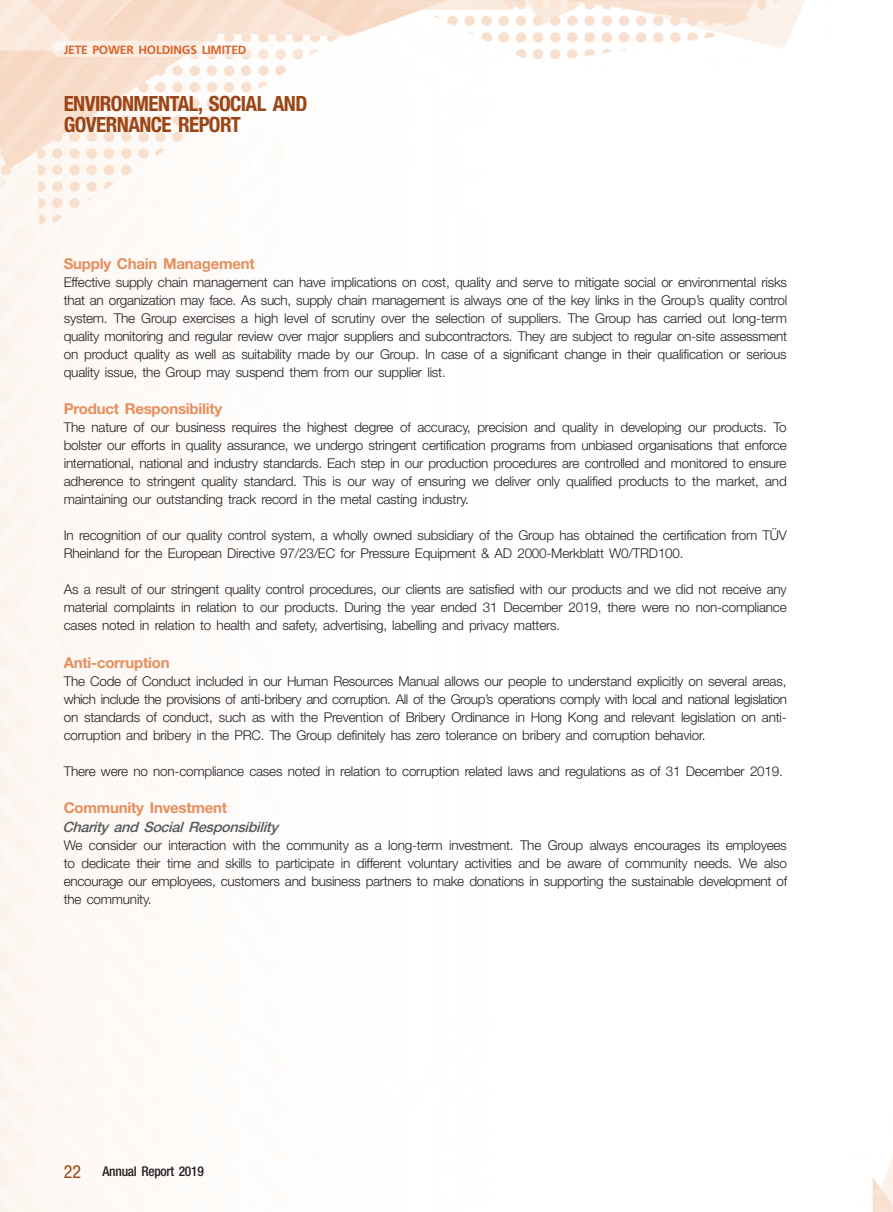
<style>
.page{position:relative;width:893px;height:1212px;background:#fff}
.page>*{position:absolute;margin:0;border:0;box-sizing:border-box;transform-origin:0 0}
.t1{font:700 condensed 21px/21px "Helvetica Neue LT Std";letter-spacing:-.03em;color:#9b4416}
._04___H2{font:700 15px "Helvetica Neue LT Std";letter-spacing:-.015em;color:#e78e5d}
._05_____H3{font:italic 500 14.25px "Helvetica Neue LT Std";color:#57585a}
._01_Body_Text{font:300 13.5px/18px "Helvetica Neue LT Std";letter-spacing:-.015em;color:#231f20;text-align:justify}
.t2{font:500 condensed 13.5px "Helvetica Neue LT Std";letter-spacing:-.02em;color:#231f20}
.t3{font:700 12px "Frutiger LT Std";letter-spacing:-.015em;color:#dc632a}
.s1{font-weight:400;font-size:18px;color:#9b4416}
</style>
<div class="page">
<img style="left:0;top:0;width:893px;height:1212px">
<svg style="left:52px;top:41px;width:356px;height:16px"></svg>
<p class="t3" style="left:64px;top:42px;width:184px">JETE POWER HOLDINGS LIMITED</p>
<h1 class="t1" style="left:64px;top:93px;width:245px">ENVIRONMENTAL, SOCIAL AND<br>GOVERNANCE REPORT</h1>
<p class="_04___H2" style="left:64px;top:254px;width:193px">Supply Chain Management</p>
<p class="_01_Body_Text" style="left:64px;top:272px;width:725px">Effective supply chain management can have implications on cost, quality and serve to mitigate social or environmental risks that an organization may face. As such, supply chain management is always one of the key links in the Group’s quality control system. The Group exercises a high level of scrutiny over the selection of suppliers. The Group has carried out long-term quality monitoring and regular review over major suppliers and subcontractors. They are subject to regular on-site assessment on product quality as well as suitability made by our Group. In case of a significant change in their qualification or serious quality issue, the Group may suspend them from our supplier list.</p>
<p class="_04___H2" style="left:64px;top:399px;width:160px">Product Responsibility</p>
<p class="_01_Body_Text" style="left:64px;top:418px;width:725px">The nature of our business requires the highest degree of accuracy, precision and quality in developing our products. To bolster our efforts in quality assurance, we undergo stringent certification programs from unbiased organisations that enforce international, national and industry standards. Each step in our production procedures are controlled and monitored to ensure adherence to stringent quality standard. This is our way of ensuring we deliver only qualified products to the market, and maintaining our outstanding track record in the metal casting industry.</p>
<p class="_01_Body_Text" style="left:64px;top:526px;width:725px">In recognition of our quality control system, a wholly owned subsidiary of the Group has obtained the certification from TÜV<br>Rheinland for the European Directive 97/23/EC for Pressure Equipment &amp; AD 2000-Merkblatt W0/TRD100.</p>
<p class="_01_Body_Text" style="left:64px;top:580px;width:724px">As a result of our stringent quality control procedures, our clients are satisfied with our products and we did not receive any material complaints in relation to our products. During the year ended 31 December 2019, there were no non-compliance cases noted in relation to health and safety, advertising, labelling and privacy matters.</p>
<p class="_04___H2" style="left:64px;top:653px;width:107px">Anti-corruption</p>
<p class="_01_Body_Text" style="left:64px;top:671px;width:725px">The Code of Conduct included in our Human Resources Manual allows our people to understand explicitly on several areas, which include the provisions of anti-bribery and corruption. All of the Group’s operations comply with local and national legislation on standards of conduct, such as with the Prevention of Bribery Ordinance in Hong Kong and relevant legislation on anti&shy;corruption and bribery in the PRC. The Group definitely has zero tolerance on bribery and corruption behavior.</p>
<p class="_01_Body_Text" style="left:64px;top:761px;width:721px">There were no non-compliance cases noted in relation to corruption related laws and regulations as of 31 December 2019.</p>
<p class="_04___H2" style="left:64px;top:798px;width:165px">Community Investment</p>
<p class="_05_____H3" style="left:62px;top:818px;width:217px">Charity and Social Responsibility</p>
<p class="_01_Body_Text" style="left:64px;top:836px;width:725px">We consider our interaction with the community as a long-term investment. The Group always encourages its employees to dedicate their time and skills to participate in different voluntary activities and be aware of community needs. We also encourage our employees, customers and business partners to make donations in supporting the sustainable development of the community.</p>
<p class="t2" style="left:64px;top:1163px;width:142px"><span class="s1">22</span> Annual Report 2019</p>
</div>
